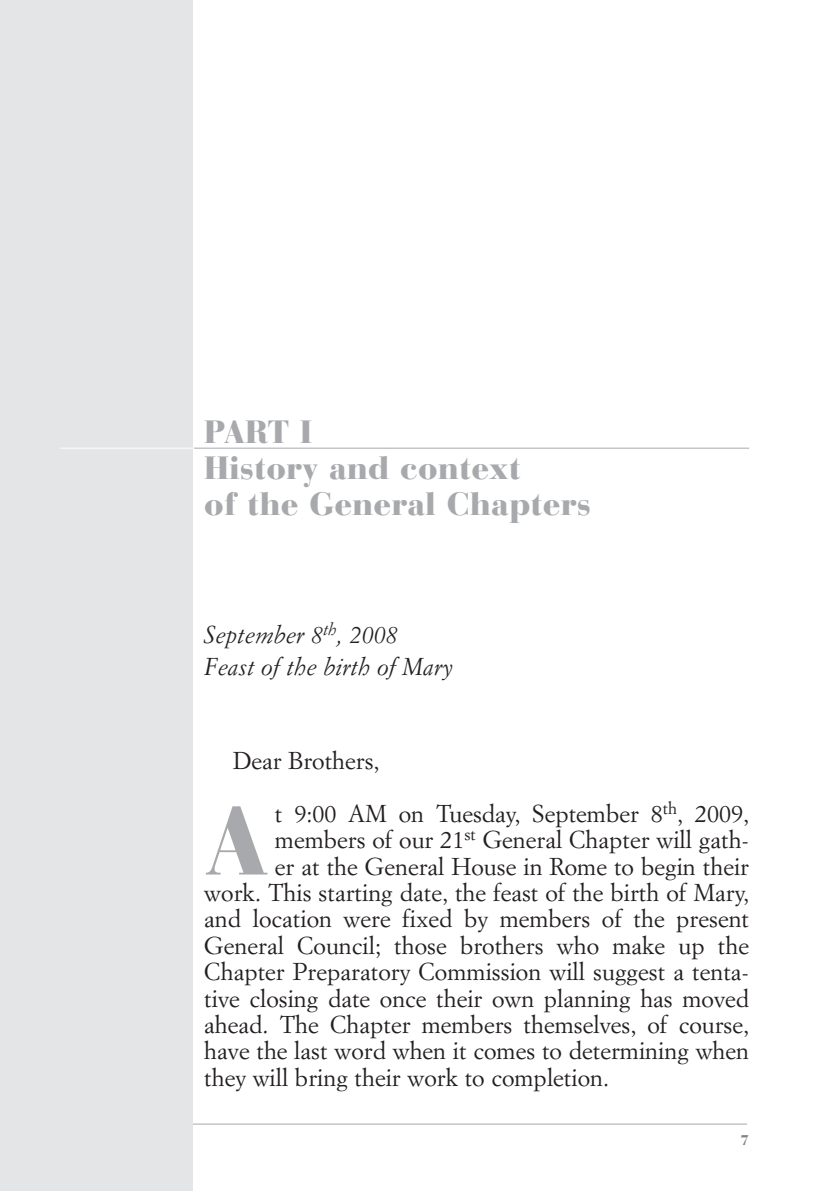
<style>
.page{position:relative;width:840px;height:1191px;background:#fff}
.page>*{position:absolute;margin:0;border:0;box-sizing:border-box;transform-origin:0 0}
.t1{font:900 96.8px "Bauer Bodoni";color:#a7a9ac}
.t2{font:900 32px/36px "Bauer Bodoni";color:#a7a9ac}
.t3{font:24px "Simoncini Garamond";color:#231f20}
.t4{font:italic 24px/32px "Simoncini Garamond";color:#231f20}
.t5{font:900 14px "Bauer Bodoni";color:#808285}
</style>
<div class="page">
<hr style="left:193px;top:448px;width:555px;height:1px;background:#a7a9ac">
<hr style="left:192px;top:1123px;width:554px;height:1px;background:#a7a9ac">
<div style="left:0;top:0;width:193px;height:1191px;background:#e4e5e6"></div>
<hr style="left:60px;top:448px;width:134px;height:1px;background:#fff">
<h2 class="t2" style="left:204px;top:418px;width:388px">PART I<br>History and context<br>of the General Chapters</h2>
<p class="t4" style="left:204px;top:620px;width:250px">September 8<sup>th</sup>, 2008<br>Feast of the birth of Mary</p>
<p class="t3" style="left:232px;top:750px;width:148px">Dear Brothers,</p>
<h1 class="t1" style="left:204px;top:804px;width:66px">A</h1>
<p class="t3" style="left:275px;top:803px;width:475px">t 9:00 AM on Tuesday, September 8<sup>th</sup>, 2009,</p>
<p class="t3" style="left:275px;top:829px;width:475px">members of our 21<sup>st</sup> General Chapter will gath-</p>
<p class="t3" style="left:275px;top:856px;width:475px">er at the General House in Rome to begin their</p>
<p class="t3" style="left:204px;top:882px;width:546px">work. This starting date, the feast of the birth of Mary,</p>
<p class="t3" style="left:204px;top:909px;width:546px">and location were fixed by members of the present</p>
<p class="t3" style="left:204px;top:935px;width:546px">General Council; those brothers who make up the</p>
<p class="t3" style="left:204px;top:961px;width:546px">Chapter Preparatory Commission will suggest a tenta-</p>
<p class="t3" style="left:204px;top:988px;width:546px">tive closing date once their own planning has moved</p>
<p class="t3" style="left:204px;top:1014px;width:546px">ahead. The Chapter members themselves, of course,</p>
<p class="t3" style="left:204px;top:1041px;width:546px">have the last word when it comes to determining when</p>
<p class="t3" style="left:204px;top:1067px;width:406px">they will bring their work to completion.</p>
<p class="t5" style="left:740px;top:1134px;width:10px">7</p>
</div>
